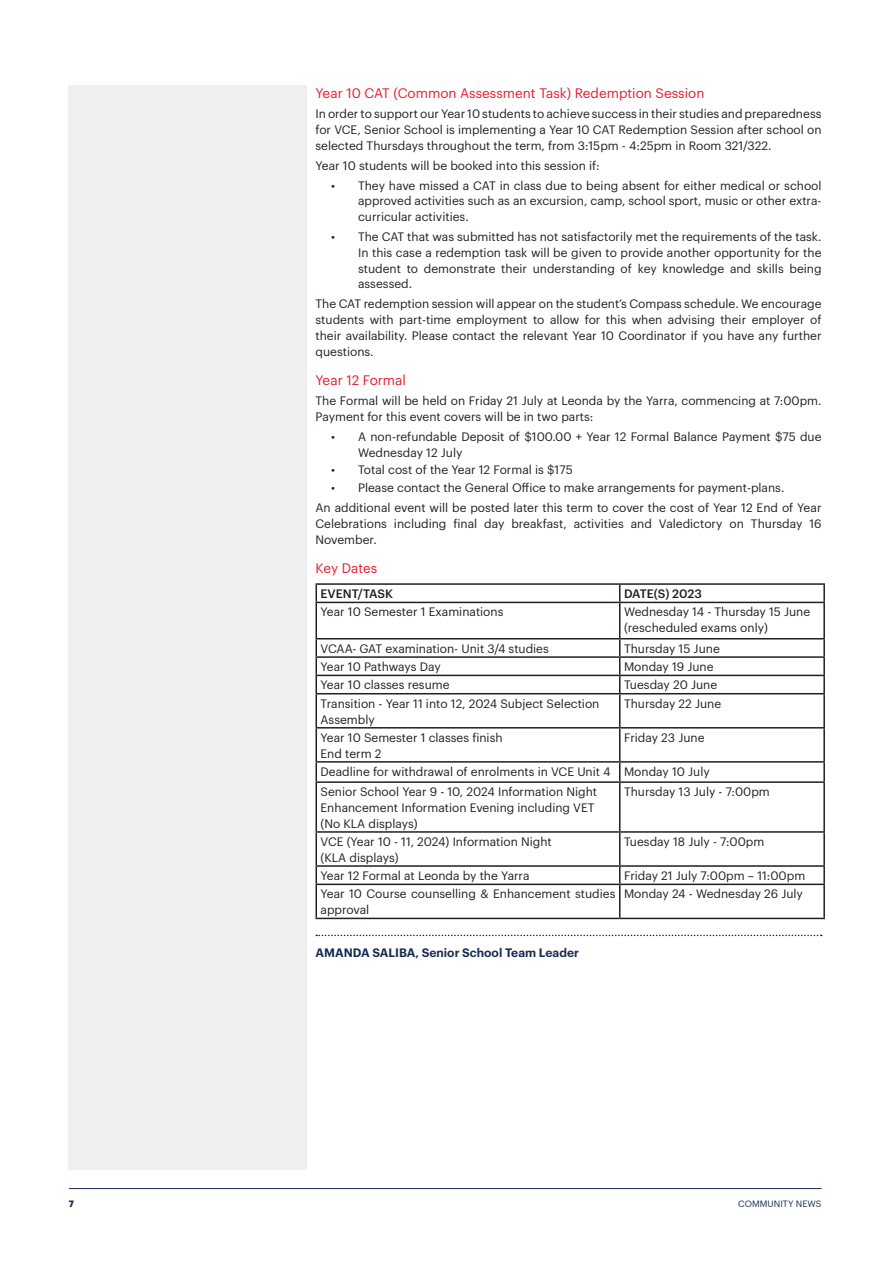
<style>
.page{position:relative;width:893px;height:1263px;background:#fff}
.page>*{position:absolute;margin:0;border:0;box-sizing:border-box;transform-origin:0 0}
.Sub_Headings{font:13.5px "Graphik";color:#ea1b2f}
.sub{font:12px/15.8px "Graphik";color:#231f20;text-align:justify}
.Author_s_Name{font:600 12px "Graphik";color:#192b52}
.sub-2{font:500 12px "Graphik";color:#231f20}
.t1{font:9px "Graphik";letter-spacing:.005em;color:#192b52}
.t2{font:700 9px "Graphik";color:#192b52}
</style>
<div class="page">
<hr style="left:69px;top:1188px;width:752px;height:1px;background:#192b52">
<div style="left:68px;top:85px;width:239px;height:1084px;background:#edeff0"></div>
<svg style="left:316px;top:935px;width:506px;height:1px"></svg>
<hr style="left:315px;top:583px;width:305px;height:2px;background:#231f20">
<svg style="left:315px;top:585px;width:2px;height:17px"></svg>
<hr style="left:620px;top:583px;width:205px;height:2px;background:#231f20">
<svg style="left:619px;top:585px;width:1px;height:17px"></svg>
<svg style="left:823px;top:585px;width:2px;height:17px"></svg>
<hr style="left:315px;top:602px;width:305px;height:1px;background:#231f20">
<hr style="left:315px;top:603px;width:2px;height:35px;background:#231f20">
<hr style="left:620px;top:602px;width:205px;height:1px;background:#231f20">
<hr style="left:619px;top:603px;width:1px;height:35px;background:#231f20">
<hr style="left:823px;top:603px;width:2px;height:35px;background:#231f20">
<hr style="left:315px;top:638px;width:305px;height:1px;background:#231f20">
<hr style="left:620px;top:638px;width:205px;height:1px;background:#231f20">
<hr style="left:315px;top:656px;width:305px;height:2px;background:#231f20">
<hr style="left:620px;top:656px;width:205px;height:2px;background:#231f20">
<hr style="left:315px;top:675px;width:305px;height:1px;background:#231f20">
<svg style="left:315px;top:639px;width:2px;height:54px"></svg>
<hr style="left:620px;top:675px;width:205px;height:1px;background:#231f20">
<svg style="left:619px;top:639px;width:1px;height:54px"></svg>
<svg style="left:823px;top:639px;width:2px;height:54px"></svg>
<hr style="left:315px;top:693px;width:305px;height:1px;background:#231f20">
<hr style="left:315px;top:694px;width:2px;height:33px;background:#231f20">
<hr style="left:620px;top:693px;width:205px;height:1px;background:#231f20">
<hr style="left:619px;top:694px;width:1px;height:33px;background:#231f20">
<hr style="left:823px;top:694px;width:2px;height:33px;background:#231f20">
<hr style="left:315px;top:727px;width:305px;height:1px;background:#231f20">
<hr style="left:315px;top:728px;width:2px;height:33px;background:#231f20">
<hr style="left:620px;top:727px;width:205px;height:1px;background:#231f20">
<hr style="left:619px;top:728px;width:1px;height:33px;background:#231f20">
<hr style="left:823px;top:728px;width:2px;height:33px;background:#231f20">
<hr style="left:315px;top:761px;width:305px;height:2px;background:#231f20">
<svg style="left:315px;top:763px;width:2px;height:18px"></svg>
<hr style="left:620px;top:761px;width:205px;height:2px;background:#231f20">
<svg style="left:619px;top:763px;width:1px;height:18px"></svg>
<svg style="left:823px;top:763px;width:2px;height:18px"></svg>
<hr style="left:315px;top:781px;width:305px;height:2px;background:#231f20">
<hr style="left:315px;top:783px;width:2px;height:48px;background:#231f20">
<hr style="left:620px;top:781px;width:205px;height:2px;background:#231f20">
<hr style="left:619px;top:783px;width:1px;height:48px;background:#231f20">
<hr style="left:823px;top:783px;width:2px;height:48px;background:#231f20">
<hr style="left:315px;top:831px;width:305px;height:2px;background:#231f20">
<hr style="left:315px;top:833px;width:2px;height:32px;background:#231f20">
<hr style="left:620px;top:831px;width:205px;height:2px;background:#231f20">
<hr style="left:619px;top:833px;width:1px;height:32px;background:#231f20">
<hr style="left:823px;top:833px;width:2px;height:32px;background:#231f20">
<hr style="left:315px;top:865px;width:305px;height:2px;background:#231f20">
<svg style="left:315px;top:867px;width:2px;height:16px"></svg>
<hr style="left:620px;top:865px;width:205px;height:2px;background:#231f20">
<svg style="left:619px;top:867px;width:1px;height:16px"></svg>
<svg style="left:823px;top:867px;width:2px;height:16px"></svg>
<hr style="left:315px;top:883px;width:305px;height:2px;background:#231f20">
<hr style="left:315px;top:885px;width:2px;height:33px;background:#231f20">
<hr style="left:620px;top:883px;width:205px;height:2px;background:#231f20">
<hr style="left:619px;top:885px;width:1px;height:33px;background:#231f20">
<hr style="left:823px;top:885px;width:2px;height:33px;background:#231f20">
<hr style="left:315px;top:918px;width:305px;height:1px;background:#231f20">
<hr style="left:620px;top:918px;width:205px;height:1px;background:#231f20">
<p class="Sub_Headings" style="left:315px;top:83px;width:390px">Year 10 CAT (Common Assessment Task) Redemption Session</p>
<p class="sub" style="left:315px;top:105px;width:507px">In order to support our Year 10 students to achieve success in their studies and preparedness for VCE, Senior School is implementing a Year 10 CAT Redemption Session after school on selected Thursdays throughout the term, from 3:15pm - 4:25pm in Room 321/322.</p>
<p class="sub" style="left:315px;top:156px;width:285px">Year 10 students will be booked into this session if:</p>
<p class="sub" style="left:358px;top:176px;width:465px;text-indent:-27px">• They have missed a CAT in class due to being absent for either medical or school approved activities such as an excursion, camp, school sport, music or other extra&shy;curricular activities.</p>
<p class="sub" style="left:358px;top:228px;width:465px;text-indent:-27px">• The CAT that was submitted has not satisfactorily met the requirements of the task.<br>In this case a redemption task will be given to provide another opportunity for the student to demonstrate their understanding of key knowledge and skills being assessed.</p>
<p class="sub" style="left:315px;top:295px;width:508px">The CAT redemption session will appear on the student’s Compass schedule. We encourage students with part-time employment to allow for this when advising their employer of their availability. Please contact the relevant Year 10 Coordinator if you have any further questions.</p>
<p class="Sub_Headings" style="left:315px;top:370px;width:92px">Year 12 Formal</p>
<p class="sub" style="left:315px;top:392px;width:508px">The Formal will be held on Friday 21 July at Leonda by the Yarra, commencing at 7:00pm.<br>Payment for this event covers will be in two parts:</p>
<p class="sub" style="left:358px;top:427px;width:465px;text-indent:-27px">• A non-refundable Deposit of $100.00 + Year 12 Formal Balance Payment $75 due<br>Wednesday 12 July</p>
<p class="sub" style="left:331px;top:461px;width:243px">• Total cost of the Year 12 Formal is $175</p>
<p class="sub" style="left:331px;top:479px;width:455px">• Please contact the General Office to make arrangements for payment-plans.</p>
<p class="sub" style="left:315px;top:499px;width:508px">An additional event will be posted later this term to cover the cost of Year 12 End of Year Celebrations including final day breakfast, activities and Valedictory on Thursday 16<br>November.</p>
<p class="Sub_Headings" style="left:315px;top:558px;width:63px">Key Dates</p>
<p class="sub-2" style="left:320px;top:585px;width:74px">EVENT/TASK</p>
<p class="sub-2" style="left:624px;top:585px;width:79px">DATE(S) 2023</p>
<p class="sub" style="left:320px;top:603px;width:184px">Year 10 Semester 1 Examinations</p>
<p class="sub" style="left:624px;top:603px;width:188px">Wednesday 14 - Thursday 15 June (rescheduled exams only)</p>
<p class="sub" style="left:320px;top:640px;width:230px">VCAA- GAT examination- Unit 3/4 studies</p>
<p class="sub" style="left:624px;top:640px;width:97px">Thursday 15 June</p>
<p class="sub" style="left:320px;top:658px;width:122px">Year 10 Pathways Day</p>
<p class="sub" style="left:624px;top:658px;width:91px">Monday 19 June</p>
<p class="sub" style="left:320px;top:676px;width:131px">Year 10 classes resume</p>
<p class="sub" style="left:624px;top:676px;width:95px">Tuesday 20 June</p>
<p class="sub" style="left:320px;top:694px;width:280px">Transition - Year 11 into 12, 2024 Subject Selection<br>Assembly</p>
<p class="sub" style="left:624px;top:694px;width:99px">Thursday 22 June</p>
<p class="sub" style="left:320px;top:729px;width:184px">Year 10 Semester 1 classes finish</p>
<p class="sub" style="left:320px;top:744px;width:63px">End term 2</p>
<p class="sub" style="left:624px;top:729px;width:82px">Friday 23 June</p>
<p class="sub" style="left:320px;top:763px;width:292px">Deadline for withdrawal of enrolments in VCE Unit 4</p>
<p class="sub" style="left:624px;top:763px;width:87px">Monday 10 July</p>
<p class="sub" style="left:320px;top:783px;width:278px">Senior School Year 9 - 10, 2024 Information Night</p>
<p class="sub" style="left:320px;top:799px;width:276px">Enhancement Information Evening including VET</p>
<p class="sub" style="left:320px;top:814px;width:99px">(No KLA displays)</p>
<p class="sub" style="left:624px;top:783px;width:147px">Thursday 13 July - 7:00pm</p>
<p class="sub" style="left:320px;top:833px;width:233px">VCE (Year 10 - 11, 2024) Information Night</p>
<p class="sub" style="left:320px;top:848px;width:80px">(KLA displays)</p>
<p class="sub" style="left:624px;top:833px;width:142px">Tuesday 18 July - 7:00pm</p>
<p class="sub" style="left:320px;top:867px;width:211px">Year 12 Formal at Leonda by the Yarra</p>
<p class="sub" style="left:624px;top:867px;width:183px">Friday 21 July 7:00pm – 11:00pm</p>
<p class="sub" style="left:320px;top:885px;width:296px">Year 10 Course counselling &amp; Enhancement studies approval</p>
<p class="sub" style="left:624px;top:885px;width:180px">Monday 24 - Wednesday 26 July</p>
<p class="Author_s_Name" style="left:315px;top:944px;width:265px">AMANDA SALIBA, Senior School Team Leader</p>
<p class="t2" style="left:69px;top:1196px;width:7px">7</p>
<p class="t1" style="left:738px;top:1196px;width:85px">COMMUNITY NEWS</p>
</div>
